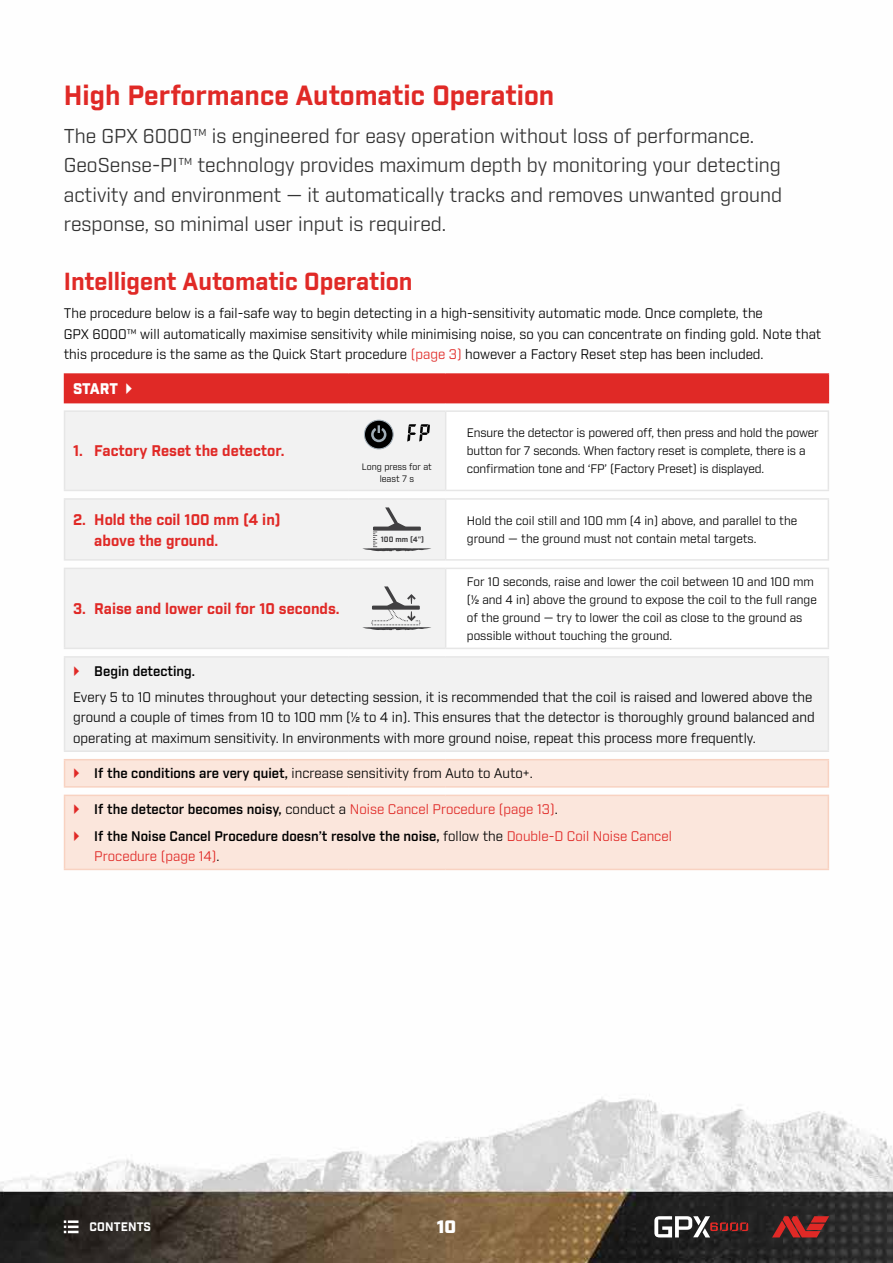
<style>
.page{position:relative;width:893px;height:1263px;background:#fff}
.page>*{position:absolute;margin:0;border:0;box-sizing:border-box;transform-origin:0 0}
.t1{font:700 27px "Industry";color:#e02926}
.t2{font:700 24px "Industry";color:#e02926}
.t3{font:19.5px/29.2px "Industry";color:#333}
.t4{font:900 18px "Industry";color:#fff}
.t5{font:700 15px/21px "Industry";color:#e02926}
.t6{font:900 15px "Industry";letter-spacing:-.01em;color:#fff}
.t7{font:13.5px/20.2px "Industry";color:#000}
.t8{font:600 13.5px/26.5px "Industry";color:#000}
.t9{font:13.5px "Industry";color:#e02926}
.t10{font:12px/18px "Industry";letter-spacing:-.005em;color:#000}
.t11{font:700 12px "Industry";letter-spacing:.01em;color:#fff}
.t12{font:9px/12px "Industry";color:#000;text-align:center}
.t13{font:700 7.5px "Industry";color:#414042}
.s1{color:#e02926}
.s2{font-weight:600}
.s3{font-weight:400}
.s4{font-weight:400;color:#e02926}
.s5{color:#000}
</style>
<div class="page">
<img style="left:0;top:373px;width:893px;height:890px">
<svg style="left:64px;top:1220px;width:15px;height:13px"></svg>
<svg style="left:654px;top:1216px;width:94px;height:21px"></svg>
<svg style="left:772px;top:1216px;width:57px;height:21px"></svg>
<div style="left:65px;top:374px;width:763px;height:29px;background:#e02926"></div>
<div style="left:65px;top:412px;width:381px;height:236px;background:#f2f2f2"></div>
<svg style="left:446px;top:412px;width:382px;height:236px"></svg>
<div style="left:65px;top:657px;width:763px;height:94px;background:#f2f2f2"></div>
<svg style="left:65px;top:760px;width:763px;height:109px;background:#fbe7dd"></svg>
<hr style="left:64px;top:658px;width:1px;height:92px;background:#e6e6e6">
<svg style="left:64px;top:760px;width:1px;height:26px"></svg>
<svg style="left:828px;top:760px;width:1px;height:26px"></svg>
<hr style="left:64px;top:786px;width:284px;height:2px;background:#f8d2c1">
<hr style="left:348px;top:786px;width:98px;height:2px;background:#f8d2c1">
<hr style="left:446px;top:786px;width:383px;height:2px;background:#f8d2c1">
<hr style="left:64px;top:796px;width:1px;height:73px;background:#f8d2c1">
<hr style="left:828px;top:796px;width:1px;height:73px;background:#f8d2c1">
<hr style="left:64px;top:869px;width:284px;height:1px;background:#f8d2c1">
<hr style="left:348px;top:869px;width:98px;height:1px;background:#f8d2c1">
<hr style="left:446px;top:869px;width:383px;height:1px;background:#f8d2c1">
<hr style="left:64px;top:402px;width:284px;height:1px;background:#e02926">
<hr style="left:446px;top:402px;width:383px;height:1px;background:#e02926">
<hr style="left:348px;top:568px;width:98px;height:1px;background:#e6e6e6">
<hr style="left:348px;top:648px;width:98px;height:1px;background:#e6e6e6">
<hr style="left:445px;top:569px;width:1px;height:79px;background:#e6e6e6">
<hr style="left:64px;top:410px;width:284px;height:2px;background:#e6e6e6">
<hr style="left:64px;top:412px;width:1px;height:78px;background:#e6e6e6">
<hr style="left:64px;top:490px;width:284px;height:1px;background:#e6e6e6">
<hr style="left:64px;top:559px;width:284px;height:2px;background:#e6e6e6">
<hr style="left:64px;top:498px;width:284px;height:2px;background:#e6e6e6">
<hr style="left:64px;top:500px;width:1px;height:59px;background:#e6e6e6">
<hr style="left:64px;top:568px;width:284px;height:1px;background:#e6e6e6">
<hr style="left:64px;top:569px;width:1px;height:79px;background:#e6e6e6">
<hr style="left:64px;top:648px;width:284px;height:1px;background:#e6e6e6">
<hr style="left:64px;top:656px;width:284px;height:2px;background:#e6e6e6">
<hr style="left:348px;top:656px;width:98px;height:2px;background:#e6e6e6">
<hr style="left:446px;top:656px;width:383px;height:2px;background:#e6e6e6">
<hr style="left:828px;top:658px;width:1px;height:92px;background:#e6e6e6">
<hr style="left:64px;top:750px;width:284px;height:2px;background:#e6e6e6">
<hr style="left:348px;top:750px;width:98px;height:2px;background:#e6e6e6">
<hr style="left:446px;top:750px;width:383px;height:2px;background:#e6e6e6">
<hr style="left:348px;top:410px;width:98px;height:2px;background:#e6e6e6">
<hr style="left:445px;top:412px;width:1px;height:78px;background:#e6e6e6">
<hr style="left:348px;top:490px;width:98px;height:1px;background:#e6e6e6">
<hr style="left:348px;top:559px;width:98px;height:2px;background:#e6e6e6">
<hr style="left:446px;top:410px;width:383px;height:2px;background:#e6e6e6">
<hr style="left:828px;top:412px;width:1px;height:78px;background:#e6e6e6">
<hr style="left:446px;top:490px;width:383px;height:1px;background:#e6e6e6">
<hr style="left:348px;top:498px;width:98px;height:2px;background:#e6e6e6">
<hr style="left:446px;top:498px;width:383px;height:2px;background:#e6e6e6">
<hr style="left:445px;top:500px;width:1px;height:59px;background:#e6e6e6">
<hr style="left:828px;top:500px;width:1px;height:59px;background:#e6e6e6">
<hr style="left:446px;top:559px;width:383px;height:2px;background:#e6e6e6">
<hr style="left:446px;top:568px;width:383px;height:1px;background:#e6e6e6">
<hr style="left:828px;top:569px;width:1px;height:79px;background:#e6e6e6">
<hr style="left:446px;top:648px;width:383px;height:1px;background:#e6e6e6">
<hr style="left:64px;top:759px;width:284px;height:1px;background:#f8d2c1">
<hr style="left:348px;top:759px;width:98px;height:1px;background:#f8d2c1">
<hr style="left:446px;top:759px;width:383px;height:1px;background:#f8d2c1">
<hr style="left:64px;top:795px;width:284px;height:1px;background:#f8d2c1">
<hr style="left:348px;top:795px;width:98px;height:1px;background:#f8d2c1">
<hr style="left:446px;top:795px;width:383px;height:1px;background:#f8d2c1">
<hr style="left:64px;top:373px;width:284px;height:2px;background:#e02926">
<svg style="left:64px;top:375px;width:1px;height:27px"></svg>
<hr style="left:348px;top:373px;width:98px;height:2px;background:#e02926">
<hr style="left:446px;top:373px;width:383px;height:2px;background:#e02926">
<svg style="left:828px;top:375px;width:1px;height:27px"></svg>
<svg style="left:364px;top:420px;width:30px;height:29px"></svg>
<svg style="left:407px;top:424px;width:23px;height:18px"></svg>
<svg style="left:362px;top:507px;width:69px;height:45px"></svg>
<svg style="left:362px;top:586px;width:69px;height:45px"></svg>
<svg style="left:74px;top:768px;width:5px;height:10px"></svg>
<svg style="left:74px;top:804px;width:5px;height:10px"></svg>
<svg style="left:74px;top:831px;width:5px;height:10px"></svg>
<h1 class="t1" style="left:64px;top:79px;width:492px">High Performance Automatic Operation</h1>
<p class="t3" style="left:64px;top:122px;width:720px">The GPX 6000™ is engineered for easy operation without loss of performance.<br>GeoSense‑PI™ technology provides maximum depth by monitoring your detecting activity and environment — it automatically tracks and removes unwanted ground response, so minimal user input is required.</p>
<h2 class="t2" style="left:64px;top:266px;width:350px">Intelligent Automatic Operation</h2>
<p class="t7" style="left:64px;top:304px;width:759px">The procedure below is a fail-safe way to begin detecting in a high-sensitivity automatic mode. Once complete, the<br>GPX 6000™ will automatically maximise sensitivity while minimising noise, so you can concentrate on finding gold. Note that this procedure is the same as the Quick Start procedure <span class="s1">(page 3)</span> however a Factory Reset step has been included.</p>
<p class="t6" style="left:73px;top:380px;width:46px">START</p>
<p class="t5" style="left:73px;top:441px;width:213px">1. Factory Reset the detector.</p>
<p class="t5" style="left:94px;top:509px;width:188px;text-indent:-21px">2. Hold the coil 100 mm (4 in) above the ground.</p>
<p class="t5" style="left:73px;top:599px;width:268px">3. Raise and lower coil for 10 seconds.</p>
<p class="t12" style="left:362px;top:461px;width:71px">Long press for at least 7 s</p>
<p class="t13" style="left:381px;top:535px;width:45px">100 mm (4")</p>
<p class="t10" style="left:467px;top:424px;width:353px">Ensure the detector is powered off, then press and hold the power button for 7 seconds. When factory reset is complete, there is a confirmation tone and ‘FP’ (Factory Preset) is displayed.</p>
<p class="t10" style="left:467px;top:512px;width:332px">Hold the coil still and 100 mm (4 in) above, and parallel to the ground — the ground must not contain metal targets.</p>
<p class="t10" style="left:467px;top:573px;width:351px">For 10 seconds, raise and lower the coil between 10 and 100 mm (1/2 and 4 in) above the ground to expose the coil to the full range of the ground — try to lower the coil as close to the ground as possible without touching the ground.</p>
<p class="t8" style="left:94px;top:658px;width:102px">Begin detecting.</p>
<p class="t7" style="left:73px;top:687px;width:743px">Every 5 to 10 minutes throughout your detecting session, it is recommended that the coil is raised and lowered above the ground a couple of times from 10 to 100 mm (1/2 to 4 in). This ensures that the detector is thoroughly ground balanced and operating at maximum sensitivity. In environments with more ground noise, repeat this process more frequently.</p>
<p class="t7" style="left:94px;top:764px;width:438px"><span class="s2">If the conditions are very quiet,</span> increase sensitivity from Auto to Auto+.</p>
<p class="t8" style="left:94px;top:796px;width:579px">If the detector becomes noisy, <span class="s3">conduct a</span> <span class="s4">Noise Cancel Procedure (page 13)</span><span class="s3">.<br></span>If the Noise Cancel Procedure doesn’t resolve the noise, <span class="s3">follow the</span> <span class="s4">Double‑D Coil Noise Cancel</span></p>
<p class="t9" style="left:94px;top:848px;width:125px">Procedure (page 14)<span class="s5">.</span></p>
<p class="t11" style="left:90px;top:1220px;width:63px">CONTENTS</p>
<h3 class="t4" style="left:437px;top:1216px;width:21px">10</h3>
</div>
